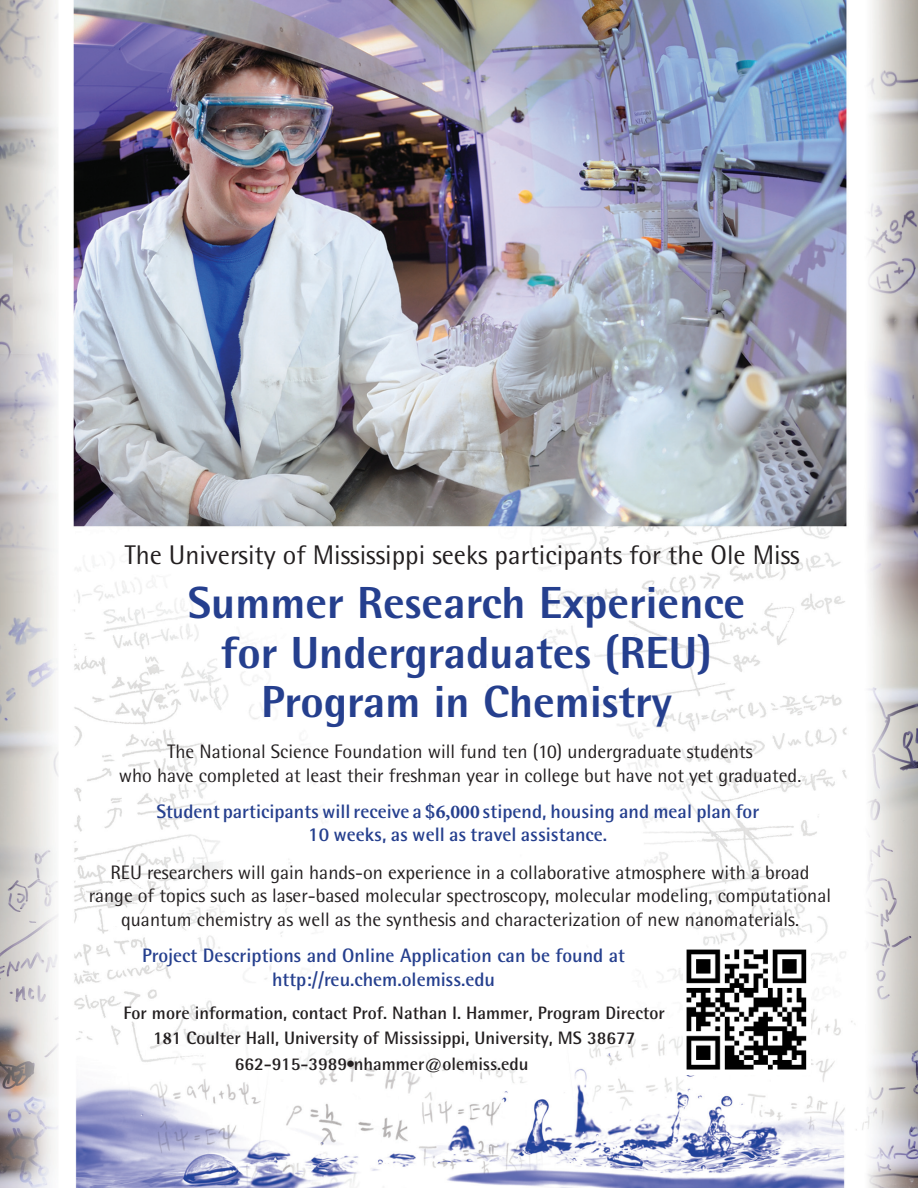
<style>
.page{position:relative;width:918px;height:1188px;background:#fff}
.page>*{position:absolute;margin:0;border:0;box-sizing:border-box;transform-origin:0 0}
.t1{font:800 45px "Rotis Semi Sans";color:#253f8e}
.t2{font:27px "Rotis Semi Sans";color:#231f20}
.t3{font:19.5px/23.4px "Rotis Semi Sans";color:#231f20;text-align:center}
.t4{font:700 19.5px/23.1px "Rotis Semi Sans";color:#253f8e;text-align:center}
.t5{font:700 18px "Rotis Semi Sans";color:#231f20}
.s1{font-family:"Minion Pro"}
</style>
<div class="page">
<img style="left:0;top:0;width:918px;height:1188px">
<img style="left:684px;top:947px;width:127px;height:127px">
<p class="t2" style="left:125px;top:539px;width:676px">The University of Mississippi seeks participants for the Ole Miss</p>
<p class="t1" style="left:188px;top:574px;width:559px">Summer Research Experience</p>
<p class="t1" style="left:221px;top:624px;width:493px">for Undergraduates (REU)</p>
<p class="t1" style="left:261px;top:673px;width:412px">Program in Chemistry</p>
<p class="t3" style="left:119px;top:740px;width:684px">The National Science Foundation will fund ten (10) undergraduate students<br>who have completed at least their freshman year in college but have not yet graduated.</p>
<p class="t4" style="left:156px;top:800px;width:604px">Student participants will receive a $<span class="s1">6,000</span> stipend, housing and meal plan for<br>10 weeks, as well as travel assistance.</p>
<p class="t3" style="left:89px;top:860px;width:744px">REU researchers will gain hands-on experience in a collaborative atmosphere with a broad range of topics such as laser-based molecular spectroscopy, molecular modeling, computational quantum chemistry as well as the synthesis and characterization of new nanomaterials.</p>
<p class="t4" style="left:142px;top:944px;width:484px">Project Descriptions and Online Application can be found at http://reu.chem.olemiss.edu</p>
<p class="t5" style="left:124px;top:1001px;width:543px">For more information, contact Prof. Nathan I. Hammer, Program Director</p>
<p class="t5" style="left:153px;top:1027px;width:484px">1<span class="s1">8</span>1 Coulter Hall, University of Mississippi, University, MS 38677</p>
<p class="t5" style="left:235px;top:1052px;width:295px">662-915-3989•nhammer@olemiss.edu</p>
</div>
